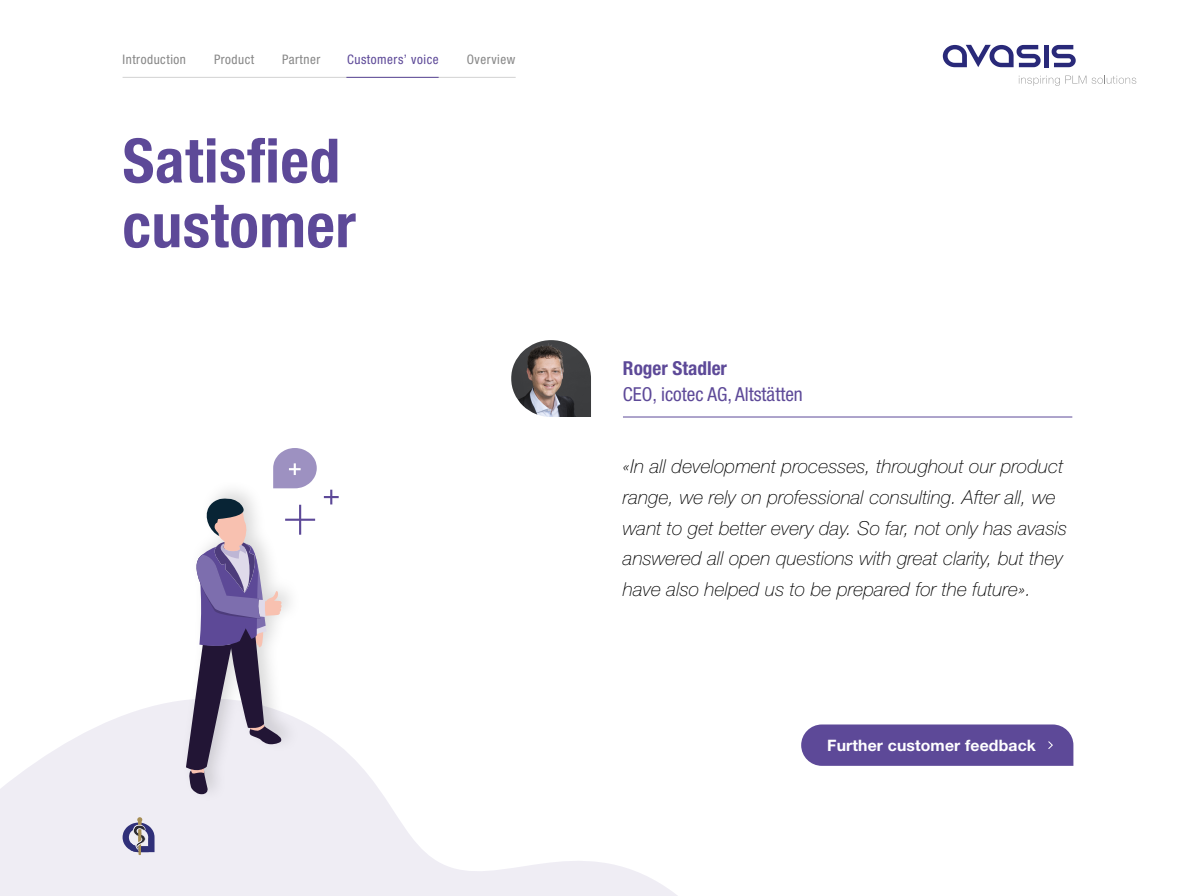
<style>
.page{position:relative;width:1196px;height:896px;background:#fff}
.page>*{position:absolute;margin:0;border:0;box-sizing:border-box;transform-origin:0 0}
.t1{font:700 condensed 61.25px/64.8px "Helvetica Neue LT Pro";letter-spacing:.01em;color:#5d4998}
.t2{font:italic 100 19.25px/30.6px "Helvetica Neue LT Std";letter-spacing:.005em;color:#000}
.t3{font:condensed 19.25px "Helvetica Neue LT Pro";color:#5d4998}
.t4{font:700 condensed 19.25px "Helvetica Neue LT Pro";color:#5d4998}
.t5{font:700 15.75px "Helvetica Neue LT Pro";letter-spacing:.01em;color:#fff}
.t6{font:condensed 13.12px "Helvetica Neue LT Pro";letter-spacing:.04em;color:#878787}
.t7{font:condensed 13.12px "Helvetica Neue LT Pro";letter-spacing:.04em;color:#5d4998}
</style>
<div class="page">
<svg style="left:0;top:701px;width:678px;height:195px;fill:#efedf4"></svg>
<img style="left:511px;top:340px;width:80px;height:77px">
<div style="left:179px;top:479px;width:123px;height:324px;background:#000;opacity:.15"></div>
<svg style="left:186px;top:494px;width:96px;height:301px"></svg>
<hr style="left:299px;top:505px;width:2px;height:30px;background:#5d4998">
<hr style="left:285px;top:519px;width:30px;height:2px;background:#5d4998">
<svg style="left:324px;top:490px;width:14px;height:14px"></svg>
<svg style="left:273px;top:448px;width:44px;height:40px"></svg>
<hr style="left:122px;top:77px;width:393px;height:1px;background:#d2d2d2">
<svg style="left:942px;top:45px;width:98px;height:22px"></svg>
<div style="left:1043px;top:45px;width:5px;height:22px;background:#292979"></div>
<svg style="left:1051px;top:45px;width:24px;height:22px"></svg>
<svg style="left:1018px;top:76px;width:41px;height:10px"></svg>
<svg style="left:1065px;top:76px;width:71px;height:8px"></svg>
<hr style="left:623px;top:417px;width:449px;height:1px;background:#5d4998">
<svg style="left:801px;top:724px;width:272px;height:42px;background:#63509c"></svg>
<hr style="left:346px;top:77px;width:92px;height:1px;background:#5d4998">
<p class="t6" style="left:122px;top:52px;width:65px">Introduction</p>
<p class="t6" style="left:214px;top:52px;width:42px">Product</p>
<p class="t6" style="left:282px;top:52px;width:40px">Partner</p>
<p class="t6" style="left:466px;top:52px;width:50px">Overview</p>
<p class="t7" style="left:347px;top:52px;width:93px">Customers’ voice</p>
<h1 class="t1" style="left:122px;top:129px;width:235px">Satisfied customer</h1>
<p class="t4" style="left:623px;top:357px;width:106px">Roger Stadler</p>
<p class="t3" style="left:623px;top:383px;width:181px">CEO, icotec AG, Altstätten</p>
<p class="t2" style="left:623px;top:451px;width:445px">«In all development processes, throughout our product range, we rely on professional consulting. After all, we want to get better every day. So far, not only has avasis answered all open questions with great clarity, but they have also helped us to be prepared for the future».</p>
<p class="t5" style="left:827px;top:735px;width:210px">Further customer feedback</p>
</div>
